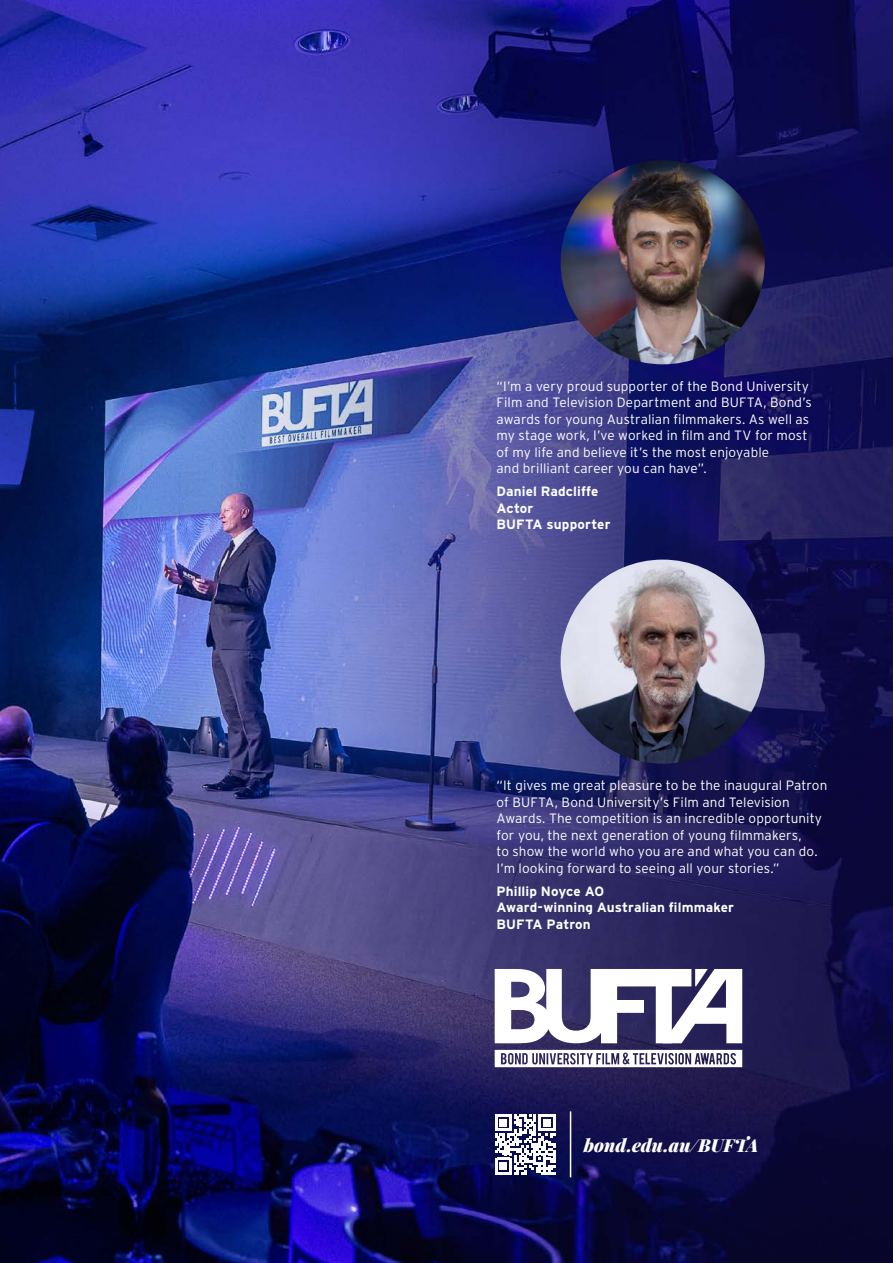
<style>
.page{position:relative;width:893px;height:1263px;background:#fff}
.page>*{position:absolute;margin:0;border:0;box-sizing:border-box;transform-origin:0 0}
.t1{font:italic 18px "Playfair Display";letter-spacing:.005em;color:#fff}
.t2{font:300 13.5px/16.5px "Interstate";letter-spacing:.01em;color:#fff}
.t3{font:700 13.5px/16.5px "Interstate";letter-spacing:.005em;color:#fff}
</style>
<div class="page">
<img style="left:0;top:0;width:893px;height:1263px">
<svg style="left:495px;top:969px;width:247px;height:74px"></svg>
<svg style="left:495px;top:1050px;width:247px;height:17px"></svg>
<svg style="left:495px;top:1114px;width:60px;height:61px"></svg>
<hr style="left:570px;top:1111px;width:1px;height:66px;background:#fff">
<img style="left:561px;top:160px;width:204px;height:204px;border-radius:102px">
<img style="left:561px;top:560px;width:204px;height:204px;border-radius:102px">
<p class="t2" style="left:496px;top:378px;width:317px">“I’m a very proud supporter of the Bond University Film and Television Department and BUFTA, Bond’s awards for young Australian filmmakers. As well as my stage work, I’ve worked in film and TV for most of my life and believe it’s the most enjoyable<br>and brilliant career you can have”.</p>
<p class="t3" style="left:496px;top:483px;width:115px">Daniel Radcliffe<br>Actor<br>BUFTA supporter</p>
<p class="t2" style="left:496px;top:777px;width:332px">“It gives me great pleasure to be the inaugural Patron of BUFTA, Bond University’s Film and Television Awards. The competition is an incredible opportunity for you, the next generation of young filmmakers,<br>to show the world who you are and what you can do.<br>I’m looking forward to seeing all your stories.”</p>
<p class="t3" style="left:496px;top:882px;width:239px">Phillip Noyce AO<br>Award-winning Australian filmmaker<br>BUFTA Patron</p>
<h1 class="t1" style="left:584px;top:1131px;width:176px">bond.edu.au/BUFTA</h1>
</div>
